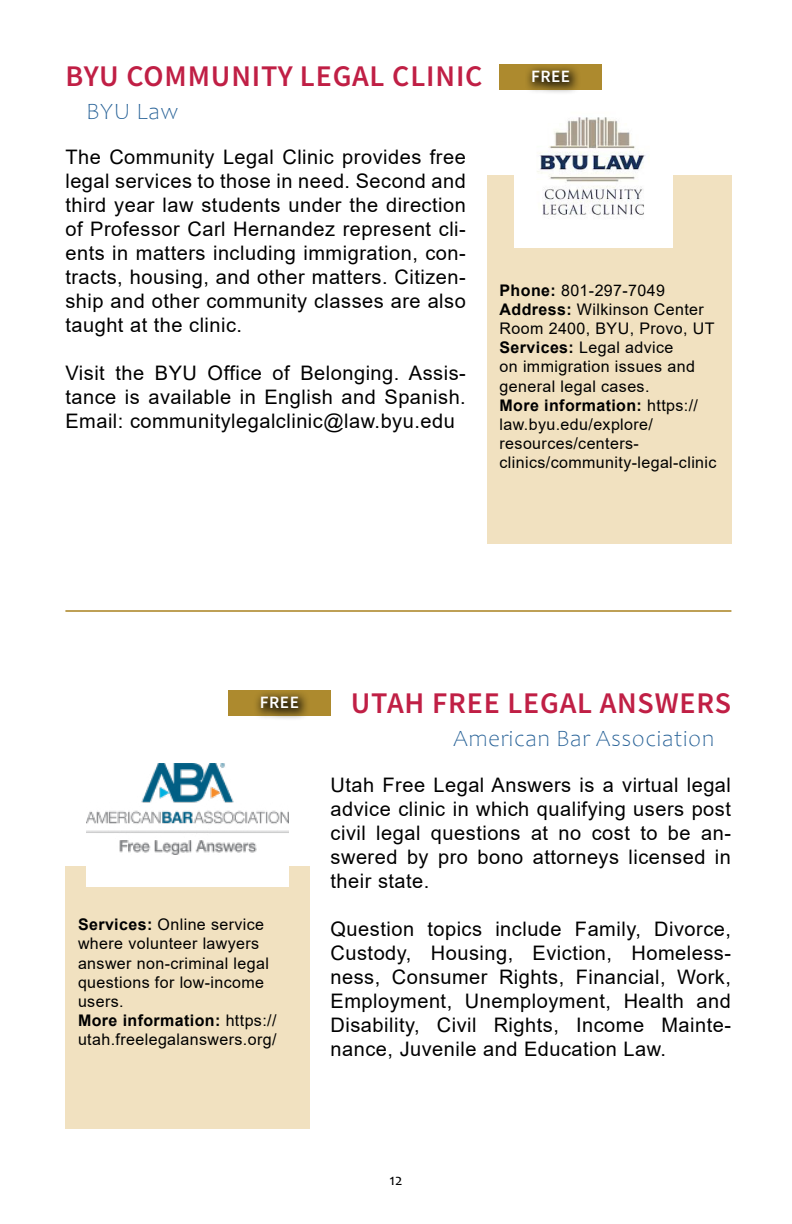
<style>
.page{position:relative;width:792px;height:1224px;background:#fff}
.page>*{position:absolute;margin:0;border:0;box-sizing:border-box;transform-origin:0 0}
.t1{font:30px "Source Sans Variable";letter-spacing:.025em;color:#c01f45}
.t2{font:300 23.4px "Candara";letter-spacing:.025em;color:#296398}
.t3{font:20px/24px "Arial";letter-spacing:.025em;color:#000;text-align:justify}
.t4{font:17.4px "Source Sans Variable";letter-spacing:.025em;color:#fff}
.t5{font:16px/19.2px "Arial";letter-spacing:.025em;color:#000}
.t6{font:16px "Candara";color:#000}
.s1{font-weight:700}
</style>
<div class="page">
<div style="left:487px;top:176px;width:244px;height:368px;background:#f1e1c0"></div>
<img style="left:514px;top:117px;width:159px;height:131px">
<div style="left:65px;top:866px;width:245px;height:262px;background:#f1e1c0"></div>
<hr style="left:65px;top:610px;width:666px;height:2px;background:#bea056">
<div style="left:86px;top:731px;width:203px;height:156px;background:#fff"></div>
<img style="left:86px;top:764px;width:203px;height:90px">
<div style="left:500px;top:65px;width:102px;height:25px;background:#ad8a2e"></div>
<div style="left:525px;top:63px;width:56px;height:32px;background:#000;opacity:.75"></div>
<div style="left:228px;top:691px;width:103px;height:25px;background:#ad8a2e"></div>
<div style="left:253px;top:689px;width:57px;height:32px;background:#000;opacity:.75"></div>
<h1 class="t1" style="left:65px;top:57px;width:419px">BYU COMMUNITY LEGAL CLINIC</h1>
<p class="t2" style="left:86px;top:98px;width:94px">BYU Law</p>
<p class="t3" style="left:65px;top:145px;width:402px">The Community Legal Clinic provides free legal services to those in need. Second and third year law students under the direction of Professor Carl Hernandez represent cli&shy;ents in matters including immigration, con&shy;tracts, housing, and other matters. Citizen&shy;ship and other community classes are also taught at the clinic.</p>
<p class="t3" style="left:65px;top:361px;width:402px">Visit the BYU Office of Belonging. Assis&shy;tance is available in English and Spanish.<br>Email: communitylegalclinic@law.byu.edu</p>
<p class="t4" style="left:531px;top:66px;width:41px">FREE</p>
<p class="t5" style="left:500px;top:280px;width:218px"><span class="s1">Phone:</span> 801-297-7049<br><span class="s1">Address:</span> Wilkinson Center<br>Room 2400, BYU, Provo, UT<br><span class="s1">Services:</span> Legal advice<br>on immigration issues and general legal cases.<br><span class="s1">More information:</span> https:// law.byu.edu/explore/ resources/centers&shy;clinics/community-legal-clinic</p>
<p class="t4" style="left:260px;top:692px;width:41px">FREE</p>
<p class="t5" style="left:78px;top:915px;width:200px"><span class="s1">Services:</span> Online service where volunteer lawyers answer non-criminal legal questions for low-income users.<br><span class="s1">More information:</span> https:// utah.freelegalanswers.org/</p>
<h1 class="t1" style="left:351px;top:685px;width:382px">UTAH FREE LEGAL ANSWERS</h1>
<p class="t2" style="left:454px;top:726px;width:262px">American Bar Association</p>
<p class="t3" style="left:331px;top:773px;width:402px">Utah Free Legal Answers is a virtual legal advice clinic in which qualifying users post civil legal questions at no cost to be an&shy;swered by pro bono attorneys licensed in their state.</p>
<p class="t3" style="left:331px;top:917px;width:402px">Question topics include Family, Divorce, Custody, Housing, Eviction, Homeless&shy;ness, Consumer Rights, Financial, Work, Employment, Unemployment, Health and Disability, Civil Rights, Income Mainte&shy;nance, Juvenile and Education Law.</p>
<p class="t6" style="left:390px;top:1170px;width:14px">12</p>
</div>
